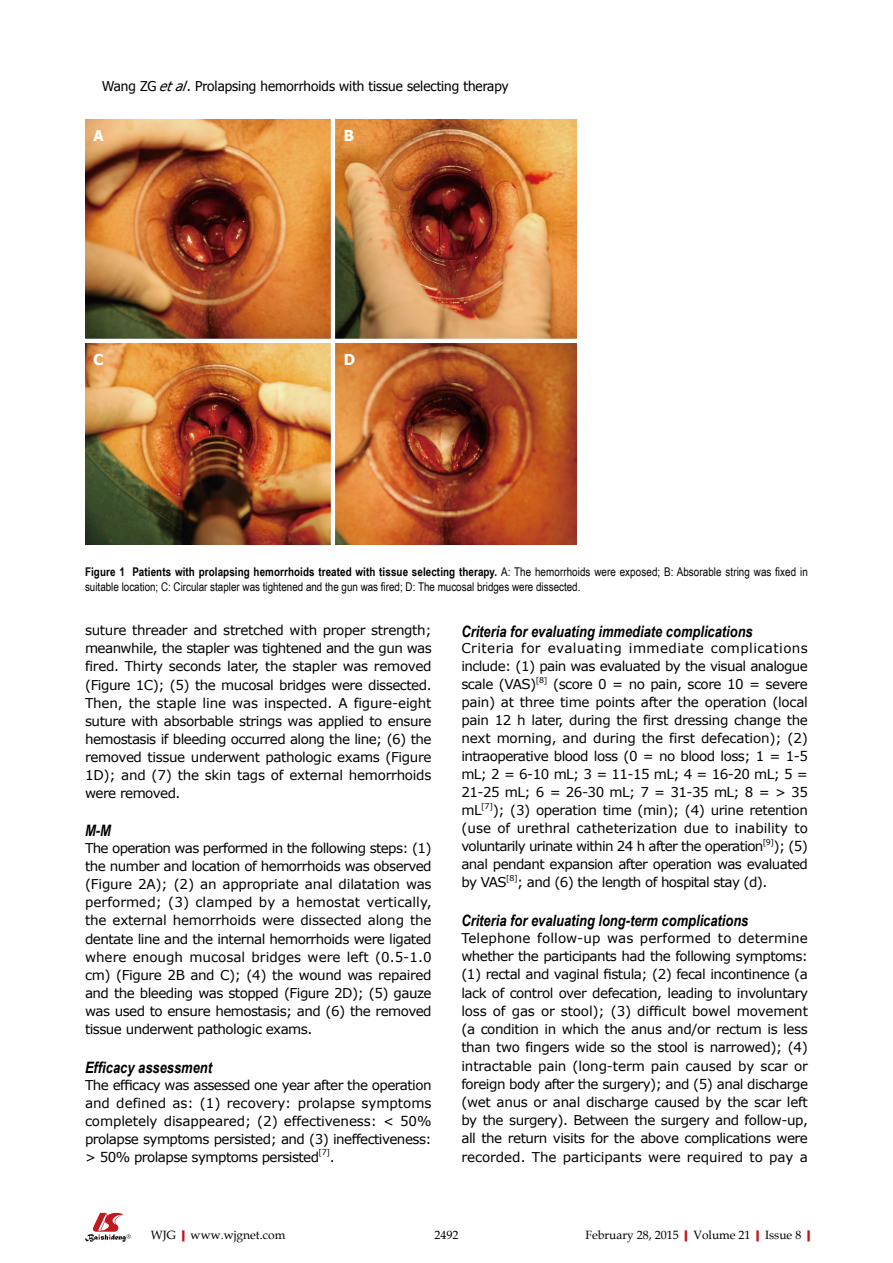
<style>
.page{position:relative;width:893px;height:1263px;background:#fff}
.page>*{position:absolute;margin:0;border:0;box-sizing:border-box;transform-origin:0 0}
.t1{font:italic 700 15.75px "Arial Narrow";color:#000}
.t2{font:700 15px "Tahoma";color:#fff}
.t3{font:13.5px/18.1px "Verdana";letter-spacing:-.04em;color:#000;text-align:justify}
.t4{font:13.5px "Tahoma";color:#000}
.t5{font:12px/15px "Arial Narrow";color:#000}
.t6{font:12px "Book Antiqua";color:#000}
.t7{font:7.8px "Verdana";color:#000}
.s1{font-style:italic}
.s2{font-weight:700}
.s3{font-weight:700;color:#c01920}
</style>
<div class="page">
<svg style="left:85px;top:1213px;width:46px;height:29px"></svg>
<img style="left:85px;top:119px;width:492px;height:425px">
<hr style="left:331px;top:119px;width:4px;height:434px;background:#fff">
<hr style="left:85px;top:339px;width:509px;height:4px;background:#fff">
<p class="t4" style="left:102px;top:77px;width:408px">Wang ZG <span class="s1">etal</span>. Prolapsing hemorrhoids with tissue selecting therapy</p>
<p class="t2" style="left:94px;top:125px;width:12px">A</p>
<p class="t2" style="left:344px;top:125px;width:12px">B</p>
<p class="t2" style="left:94px;top:349px;width:12px">C</p>
<p class="t2" style="left:344px;top:349px;width:13px">D</p>
<p class="t5" style="left:85px;top:564px;width:724px"><span class="s2">Figure 1 Patients with prolapsing hemorrhoids treated with tissue selecting therapy.</span> A: The hemorrhoids were exposed; B: Absorable string was fixed in suitable location; C: Circular stapler was tightened and the gun was fired; D: The mucosal bridges were dissected.</p>
<p class="t3" style="left:85px;top:620px;width:348px">suture threader and stretched with proper strength; meanwhile, the stapler was tightened and the gun was fired. Thirty seconds later, the stapler was removed (Figure 1C); (5) the mucosal bridges were dissected.<br>Then, the staple line was inspected. A figure-eight suture with absorbable strings was applied to ensure hemostasis if bleeding occurred along the line; (6) the removed tissue underwent pathologic exams (Figure 1D); and (7) the skin tags of external hemorrhoids were removed.</p>
<p class="t1" style="left:85px;top:819px;width:27px">M-M</p>
<p class="t3" style="left:85px;top:839px;width:348px">The operation was performed in the following steps: (1) the number and location of hemorrhoids was observed (Figure 2A); (2) an appropriate anal dilatation was performed; (3) clamped by a hemostat vertically, the external hemorrhoids were dissected along the dentate line and the internal hemorrhoids were ligated where enough mucosal bridges were left (0.5- 1.0 cm) (Figure 2B and C); (4) the wound was repaired and the bleeding was stopped (Figure 2D); (5) gauze was used to ensure hemostasis; and (6) the removed tissue underwent pathologic exams.</p>
<p class="t1" style="left:85px;top:1055px;width:129px">Efficacy assessment</p>
<p class="t3" style="left:85px;top:1075px;width:348px">The efficacy was assessed one year after the operation and defined as: (1) recovery: prolapse symptoms completely disappeared; (2) effectiveness: &lt; 50% prolapse symptoms persisted; and (3) ineffectiveness: &gt; 50% prolapse symptoms persisted</p>
<p class="t7" style="left:319px;top:1147px;width:13px">[7]</p>
<p class="t3" style="left:330px;top:1147px;width:6px">.</p>
<p class="t1" style="left:461px;top:619px;width:293px">Criteria for evaluating immediate complications</p>
<p class="t3" style="left:461px;top:639px;width:348px">Criteria for evaluating immediate complications include: (1) pain was evaluated by the visual analogue scale (VAS)</p>
<p class="t7" style="left:536px;top:675px;width:13px">[8]</p>
<p class="t3" style="left:461px;top:675px;width:348px;text-indent:92px">(score 0 = no pain, score 10 = severe pain) at three time points after the operation (local pain 12 h later, during the first dressing change the next morning, and during the first defecation); (2) intraoperative blood loss (0 = no blood loss; 1 = 1-5 mL; 2 = 6-10 mL; 3 = 11-15 mL; 4 = 16-20 mL; 5 = 21-25 mL; 6 = 26-30 mL; 7 = 31-35 mL; 8 = &gt; 35 mL</p>
<p class="t7" style="left:481px;top:801px;width:13px">[7]</p>
<p class="t3" style="left:461px;top:801px;width:348px;text-indent:31px">); (3) operation time (min); (4) urine retention (use of urethral catheterization due to inability to voluntarily urinate within 24 h after the operation</p>
<p class="t7" style="left:763px;top:837px;width:13px">[9]</p>
<p class="t3" style="left:461px;top:837px;width:348px;text-indent:312px">); (5) anal pendant expansion after operation was evaluated by VAS</p>
<p class="t7" style="left:506px;top:873px;width:13px">[8]</p>
<p class="t3" style="left:517px;top:873px;width:252px">; and (6) the length of hospital stay (d).</p>
<p class="t1" style="left:461px;top:908px;width:289px">Criteria for evaluating long-term complications</p>
<p class="t3" style="left:461px;top:928px;width:348px">Telephone follow-up was performed to determine whether the participants had the following symptoms: (1) rectal and vaginal fistula; (2) fecal incontinence (a lack of control over defecation, leading to involuntary loss of gas or stool); (3) difficult bowel movement (a condition in which the anus and/or rectum is less than two fingers wide so the stool is narrowed); (4) intractable pain (long-term pain caused by scar or foreign body after the surgery); and (5) anal discharge (wet anus or anal discharge caused by the scar left by the surgery). Between the surgery and follow-up, all the return visits for the above complications were recorded. The participants were required to pay a</p>
<p class="t6" style="left:151px;top:1226px;width:136px">WJG<span class="s3">|</span>www.wjgnet.com</p>
<p class="t6" style="left:434px;top:1226px;width:25px">2492</p>
<p class="t6" style="left:585px;top:1226px;width:232px">February 28, 2015<span class="s3">|</span>Volume 21<span class="s3">|</span>Issue 8<span class="s3">|</span></p>
</div>
